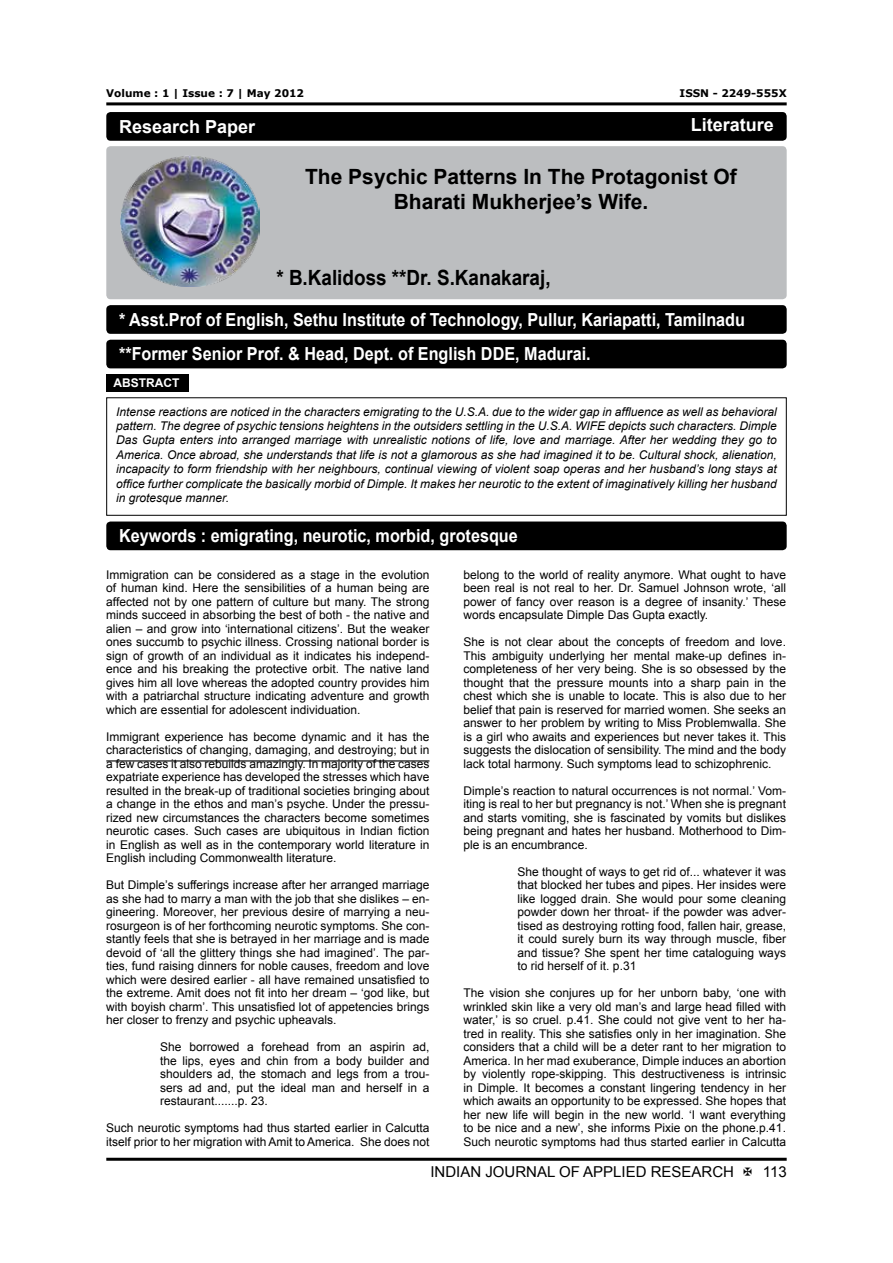
<style>
.page{position:relative;width:893px;height:1263px;background:#fff}
.page>*{position:absolute;margin:0;border:0;box-sizing:border-box;transform-origin:0 0}
.t1{font:700 21px/25.2px "Arial";color:#000;text-align:center}
.t2{font:700 21px "Arial";color:#000;scale:.9 1}
.t3{font:700 18px/34.5px "Arial";color:#fff;scale:.9 1}
.t4{font:700 18px "Arial";color:#fff}
.t5{font:15px "Arial";color:#000}
.t6{font:12px/13.5px "Arial";color:#000;text-align:justify}
.t7{font:italic 12px/14.4px "Arial";color:#000;text-align:justify}
.t8{font:700 12px "Arial";color:#fff}
.t9{font:700 10.5px "Verdana";color:#000}
</style>
<div class="page">
<hr style="left:106px;top:102px;width:681px;height:3px;background:#000">
<hr style="left:106px;top:1158px;width:681px;height:3px;background:#000">
<div style="left:106px;top:146px;width:681px;height:153px;background:#bcbec0;border-radius:4px"></div>
<div style="left:106px;top:112px;width:681px;height:29px;background:#000;border-radius:4px"></div>
<div style="left:106px;top:305px;width:681px;height:29px;background:#000;border-radius:4px"></div>
<div style="left:106px;top:340px;width:681px;height:28px;background:#000;border-radius:4px"></div>
<img style="left:120px;top:156px;width:140px;height:131px">
<div style="left:106px;top:397px;width:681px;height:119px;border:1px solid #000"></div>
<div style="left:106px;top:374px;width:82px;height:17px;background:#000"></div>
<div style="left:106px;top:521px;width:681px;height:29px;background:#000;border-radius:4px"></div>
<hr style="left:106px;top:760px;width:323px;height:1px;background:#000">
<p class="t9" style="left:106px;top:86px;width:199px">Volume : 1 | Issue : 7 | May 2012</p>
<p class="t9" style="left:680px;top:86px;width:109px">ISSN - 2249-555X</p>
<h2 class="t4" style="left:119px;top:114px;width:138px">Research Paper</h2>
<h2 class="t4" style="left:691px;top:113px;width:85px">Literature</h2>
<h1 class="t1" style="left:305px;top:164px;width:433px">The Psychic Patterns In The Protagonist Of<br>Bharati Mukherjee’s Wife.</h1>
<h1 class="t2" style="left:276px;top:263px;width:306px">* B.Kalidoss **Dr. S.Kanakaraj,</h1>
<h2 class="t3" style="left:119px;top:303px;width:697px">* Asst.Prof of English, Sethu Institute of Technology, Pullur, Kariapatti, Tamilnadu **Former Senior Prof. &amp; Head, Dept. of English DDE, Madurai.</h2>
<p class="t8" style="left:113px;top:375px;width:67px">ABSTRACT</p>
<p class="t7" style="left:116px;top:404px;width:662px">Intense reactions are noticed in the characters emigrating to the U.S.A. due to the wider gap in affluence as well as behavioral pattern. The degree of psychic tensions heightens in the outsiders settling in the U.S.A. WIFE depicts such characters. Dimple Das Gupta enters into arranged marriage with unrealistic notions of life, love and marriage. After her wedding they go to America. Once abroad, she understands that life is not a glamorous as she had imagined it to be. Cultural shock, alienation, incapacity to form friendship with her neighbours, continual viewing of violent soap operas and her husband’s long stays at office further complicate the basically morbid of Dimple. It makes her neurotic to the extent of imaginatively killing her husband in grotesque manner.</p>
<h2 class="t3" style="left:119px;top:519px;width:445px">Keywords : emigrating, neurotic, morbid, grotesque</h2>
<p class="t6" style="left:106px;top:568px;width:325px">Immigration can be considered as a stage in the evolution of human kind. Here the sensibilities of a human being are affected not by one pattern of culture but many. The strong minds succeed in absorbing the best of both - the native and alien – and grow into ‘international citizens’. But the weaker ones succumb to psychic illness. Crossing national border is sign of growth of an individual as it indicates his independ&shy;ence and his breaking the protective orbit. The native land gives him all love whereas the adopted country provides him with a patriarchal structure indicating adventure and growth which are essential for adolescent individuation.</p>
<p class="t6" style="left:106px;top:730px;width:325px">Immigrant experience has become dynamic and it has the characteristics of changing, damaging, and destroying; but in a few cases it also rebuilds amazingly. In majority of the cases expatriate experience has developed the stresses which have resulted in the break-up of traditional societies bringing about a change in the ethos and man’s psyche. Under the pressu&shy;rized new circumstances the characters become sometimes neurotic cases. Such cases are ubiquitous in Indian fiction in English as well as in the contemporary world literature in English including Commonwealth literature.</p>
<p class="t6" style="left:106px;top:878px;width:325px">But Dimple’s sufferings increase after her arranged marriage as she had to marry a man with the job that she dislikes – en&shy;gineering. Moreover, her previous desire of marrying a neu&shy;rosurgeon is of her forthcoming neurotic symptoms. She con&shy;stantly feels that she is betrayed in her marriage and is made devoid of ‘all the glittery things she had imagined’. The par&shy;ties, fund raising dinners for noble causes, freedom and love which were desired earlier - all have remained unsatisfied to the extreme. Amit does not fit into her dream – ‘god like, but with boyish charm’. This unsatisfied lot of appetencies brings her closer to frenzy and psychic upheavals.</p>
<p class="t6" style="left:160px;top:1040px;width:271px">She borrowed a forehead from an aspirin ad, the lips, eyes and chin from a body builder and shoulders ad, the stomach and legs from a trou&shy;sers ad and, put the ideal man and herself in a restaurant.......p. 23.</p>
<p class="t6" style="left:106px;top:1121px;width:325px">Such neurotic symptoms had thus started earlier in Calcutta itself prior to her migration with Amit to America. She does not</p>
<p class="t6" style="left:464px;top:568px;width:324px">belong to the world of reality anymore. What ought to have been real is not real to her. Dr. Samuel Johnson wrote, ‘all power of fancy over reason is a degree of insanity.’ These words encapsulate Dimple Das Gupta exactly.</p>
<p class="t6" style="left:464px;top:635px;width:324px">She is not clear about the concepts of freedom and love.<br>This ambiguity underlying her mental make-up defines in&shy;completeness of her very being. She is so obsessed by the thought that the pressure mounts into a sharp pain in the chest which she is unable to locate. This is also due to her belief that pain is reserved for married women. She seeks an answer to her problem by writing to Miss Problemwalla. She is a girl who awaits and experiences but never takes it. This suggests the dislocation of sensibility. The mind and the body lack total harmony. Such symptoms lead to schizophrenic.</p>
<p class="t6" style="left:464px;top:784px;width:324px">Dimple’s reaction to natural occurrences is not normal.’ Vom&shy;iting is real to her but pregnancy is not.’ When she is pregnant and starts vomiting, she is fascinated by vomits but dislikes being pregnant and hates her husband. Motherhood to Dim&shy;ple is an encumbrance.</p>
<p class="t6" style="left:518px;top:865px;width:270px">She thought of ways to get rid of... whatever it was that blocked her tubes and pipes. Her insides were like logged drain. She would pour some cleaning powder down her throat- if the powder was adver&shy;tised as destroying rotting food, fallen hair, grease, it could surely burn its way through muscle, fiber and tissue? She spent her time cataloguing ways to rid herself of it. p.31</p>
<p class="t6" style="left:464px;top:986px;width:324px">The vision she conjures up for her unborn baby, ‘one with wrinkled skin like a very old man’s and large head filled with water,’ is so cruel. p.41. She could not give vent to her ha&shy;tred in reality. This she satisfies only in her imagination. She considers that a child will be a deter rant to her migration to America. In her mad exuberance, Dimple induces an abortion by violently rope-skipping. This destructiveness is intrinsic in Dimple. It becomes a constant lingering tendency in her which awaits an opportunity to be expressed. She hopes that her new life will begin in the new world. ‘I want everything to be nice and a new’, she informs Pixie on the phone.p.41.<br>Such neurotic symptoms had thus started earlier in Calcutta</p>
<p class="t5" style="left:430px;top:1162px;width:305px">INDIAN JOURNAL OF APPLIED RESEARCH</p>
<p class="t5" style="left:763px;top:1162px;width:25px">113</p>
</div>
